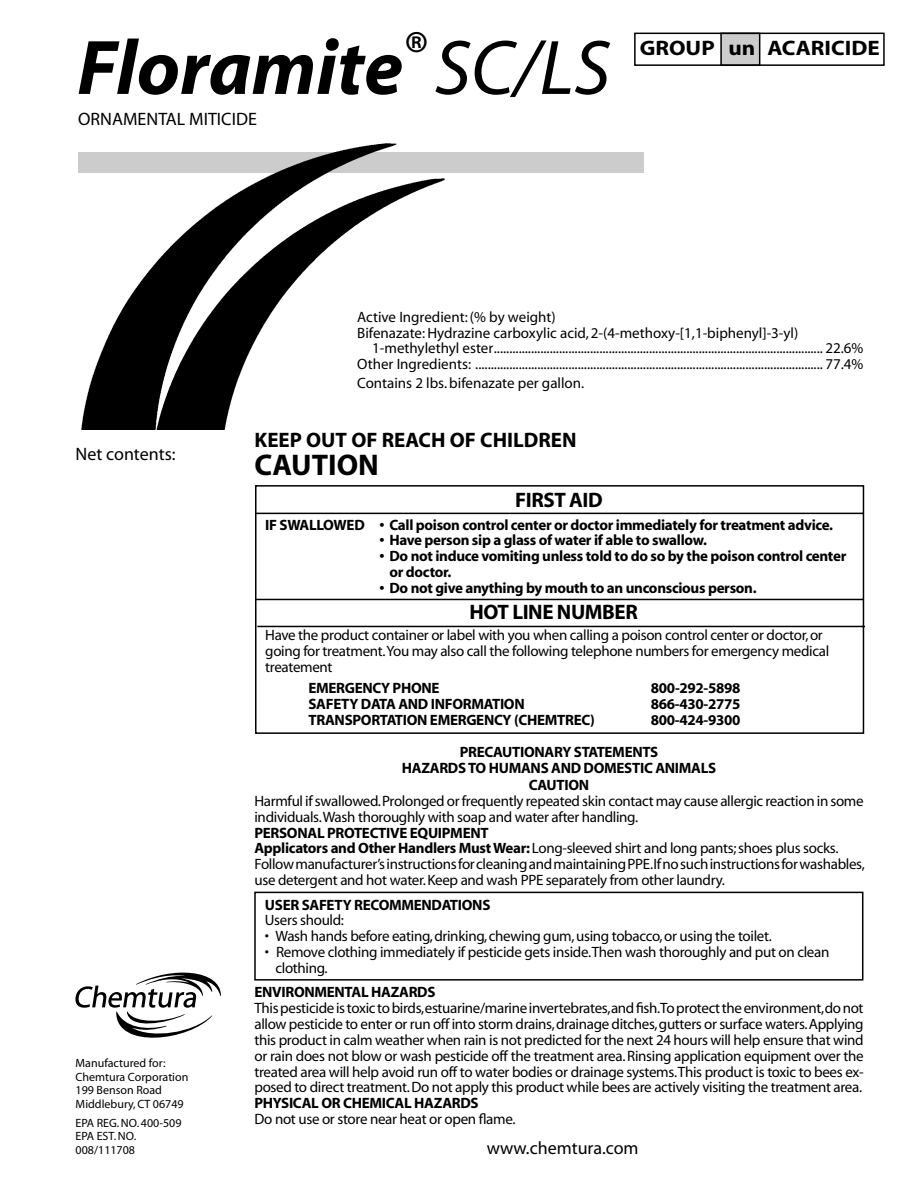
<style>
.page{position:relative;width:918px;height:1188px;background:#fff}
.page>*{position:absolute;margin:0;border:0;box-sizing:border-box;transform-origin:0 0}
.t1{font:italic 700 78px "Myriad";color:#000}
.t2{font:700 30px "Myriad";color:#000}
.t3{font:700 21px "Myriad";color:#000}
.t4{font:700 21px "Myriad";letter-spacing:-.02em;color:#000}
.t5{font:700 21px "Myriad";color:#000;scale:1.1 1}
.t6{font:18px "Myriad";color:#000}
.t7{font:15px/15.9px "Myriad";letter-spacing:-.02em;color:#000}
.t8{font:700 15px/15.8px "Myriad";letter-spacing:-.02em;color:#000}
.t9{font:15px "Myriad";color:#000}
.t10{font:12px/13.5px "Myriad";color:#000}
.s1{font-weight:400}
.s2{font-weight:700}
</style>
<div class="page">
<svg style="left:255px;top:485px;width:610px;height:249px"></svg>
<svg style="left:76px;top:973px;width:145px;height:65px"></svg>
<div style="left:78px;top:153px;width:566px;height:20px;background:#ccc"></div>
<img style="left:78px;top:143px;width:374px;height:286px">
<div style="left:721px;top:33px;width:39px;height:32px;background:#ccc"></div>
<div style="left:720px;top:33px;width:40px;height:33px;border:2px solid #000"></div>
<div style="left:634px;top:33px;width:251px;height:33px;border:2px solid #000"></div>
<div style="left:254px;top:892px;width:609px;height:89px;border:2px solid #000"></div>
<h1 class="t1" style="left:77px;top:39px;width:535px">Floramite<sup>®</sup> <span class="s1">SC/LS</span></h1>
<p class="t6" style="left:78px;top:112px;width:180px">ORNAMENTAL MITICIDE</p>
<h3 class="t5" style="left:640px;top:40px;width:220px">GROUP un ACARICIDE</h3>
<p class="t6" style="left:76px;top:447px;width:101px">Net contents:</p>
<p class="t10" style="left:76px;top:1057px;width:114px">Manufactured for:<br>Chemtura Corporation<br>199 Benson Road<br>Middlebury, CT 06749</p>
<p class="t10" style="left:76px;top:1117px;width:107px">EPA REG. NO. 400-509<br>EPA EST. NO.<br>008/111708</p>
<p class="t9" style="left:357px;top:311px;width:200px">Active Ingredient: (% by weight)</p>
<p class="t9" style="left:357px;top:327px;width:443px">Bifenazate: Hydrazine carboxylic acid, 2-(4-methoxy-[1,1-biphenyl]-3-yl)</p>
<p class="t9" style="left:372px;top:343px;width:493px">1-methylethyl ester .......................................................................................................... 22.6%</p>
<p class="t9" style="left:357px;top:358px;width:508px">Other Ingredients: ................................................................................................................ 77.4%</p>
<p class="t9" style="left:357px;top:377px;width:229px">Contains 2 lbs. bifenazate per gallon.</p>
<h3 class="t3" style="left:254px;top:433px;width:324px">KEEP OUT OF REACH OF CHILDREN</h3>
<h2 class="t2" style="left:254px;top:453px;width:126px">CAUTION</h2>
<h3 class="t4" style="left:515px;top:493px;width:89px">FIRST AID</h3>
<p class="t8" style="left:265px;top:518px;width:569px">IF SWALLOWED • Call poison control center or doctor immediately for treatment advice.</p>
<p class="t8" style="left:379px;top:534px;width:329px">• Have person sip a glass of water if able to swallow.</p>
<p class="t8" style="left:389px;top:549px;width:458px;text-indent:-10px">• Do not induce vomiting unless told to do so by the poison control center or doctor.</p>
<p class="t8" style="left:379px;top:581px;width:379px">• Do not give anything by mouth to an unconscious person.</p>
<h3 class="t4" style="left:470px;top:604px;width:170px">HOT LINE NUMBER</h3>
<p class="t7" style="left:265px;top:629px;width:566px">Have the product container or label with you when calling a poison control center or doctor, or going for treatment.You may also call the following telephone numbers for emergency medical treatement</p>
<p class="t8" style="left:308px;top:681px;width:133px">EMERGENCY PHONE</p>
<p class="t8" style="left:651px;top:681px;width:91px">800-292-5898</p>
<p class="t8" style="left:308px;top:697px;width:218px">SAFETY DATA AND INFORMATION</p>
<p class="t8" style="left:651px;top:697px;width:91px">866-430-2775</p>
<p class="t8" style="left:308px;top:714px;width:288px">TRANSPORTATION EMERGENCY (CHEMTREC)</p>
<p class="t8" style="left:460px;top:705px;width:282px;line-height:32.1px;text-indent:191px">800-424-9300<br>PRECAUTIONARY STATEMENTS</p>
<p class="t8" style="left:402px;top:761px;width:316px;line-height:17px;text-align:center">HAZARDS TO HUMANS AND DOMESTIC ANIMALS<br>CAUTION</p>
<p class="t7" style="left:254px;top:794px;width:611px">Harmful if swallowed. Prolonged or frequently repeated skin contact may cause allergic reaction in some individuals.Wash thoroughly with soap and water after handling.</p>
<p class="t7" style="left:254px;top:826px;width:612px"><span class="s2">PERSONAL PROTECTIVE EQUIPMENT<br>Applicators and Other Handlers Must Wear:</span> Long-sleeved shirt and long pants; shoes plus socks.<br>Follow manufacturer’s instructions for cleaning and maintaining PPE.If no such instructions for washables, use detergent and hot water. Keep and wash PPE separately from other laundry.</p>
<p class="t8" style="left:265px;top:898px;width:227px">USER SAFETY RECOMMENDATIONS</p>
<p class="t7" style="left:265px;top:914px;width:81px">Users should:</p>
<p class="t7" style="left:265px;top:929px;width:508px">• Wash hands before eating, drinking, chewing gum, using tobacco, or using the toilet.</p>
<p class="t7" style="left:275px;top:945px;width:555px;text-indent:-10px">• Remove clothing immediately if pesticide gets inside.Then wash thoroughly and put on clean clothing.</p>
<p class="t8" style="left:254px;top:986px;width:183px">ENVIRONMENTAL HAZARDS</p>
<p class="t7" style="left:254px;top:1001px;width:611px;text-align:justify">This pesticide is toxic to birds,estuarine/marine invertebrates,and fish.To protect the environment,do not allow pesticide to enter or run off into storm drains, drainage ditches, gutters or surface waters. Applying this product in calm weather when rain is not predicted for the next 24 hours will help ensure that wind or rain does not blow or wash pesticide off the treatment area. Rinsing application equipment over the treated area will help avoid run off to water bodies or drainage systems.This product is toxic to bees ex&shy;posed to direct treatment. Do not apply this product while bees are actively visiting the treatment area.</p>
<p class="t8" style="left:254px;top:1097px;width:226px">PHYSICAL OR CHEMICAL HAZARDS</p>
<p class="t7" style="left:254px;top:1112px;width:263px">Do not use or store near heat or open flame.</p>
<p class="t6" style="left:487px;top:1141px;width:153px">www.chemtura.com</p>
</div>
